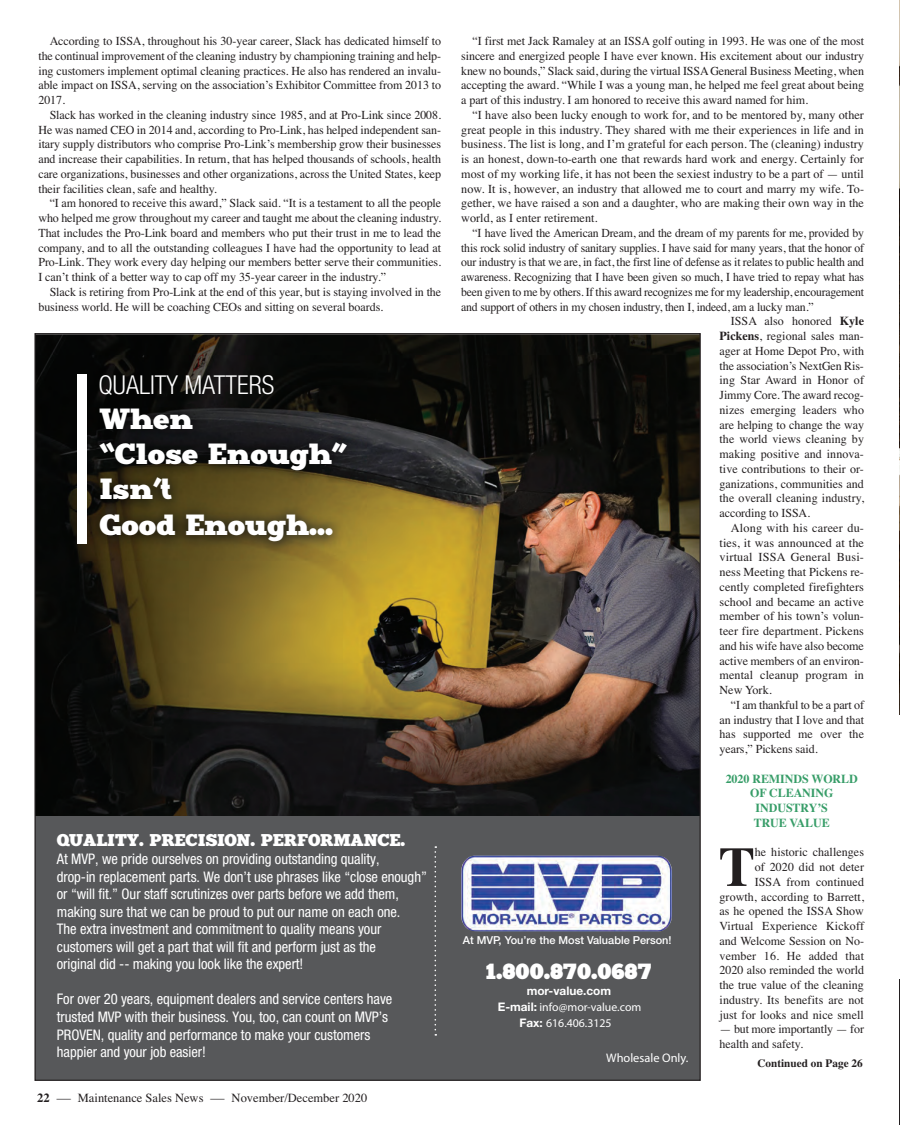
<style>
.page{position:relative;width:900px;height:1125px;background:#fff}
.page>*{position:absolute;margin:0;border:0;box-sizing:border-box;transform-origin:0 0}
.t1{font:700 55.62px "Times";color:#231f20}
.t2{font:29.25px/35.2px "Merit";color:#fff}
.t3{font:300 condensed 26.12px "Helvetica Neue LT Com";color:#fff}
.t4{font:23.62px "Merit";letter-spacing:-.005em;color:#fff}
.t5{font:17px "Merit";color:#fff}
.t6{font:condensed 14.62px/17.5px "Helvetica Neue LT Com";letter-spacing:-.005em;color:#fff}
.t7{font:12.5px "Times";color:#231f20;scale:1.5 1}
.t8{font:condensed 12.38px "Helvetica Neue";color:#fff}
.t9{font:12.25px/14.8px "Times";letter-spacing:-.005em;color:#231f20;text-align:justify}
.t10{font:12.25px "Times";letter-spacing:-.005em;color:#231f20;scale:.96 1}
.t11{font:700 12.25px/14.8px "Times";letter-spacing:-.005em;color:#379d68;text-align:center}
.t12{font:12.25px "Times";letter-spacing:.015em;color:#231f20}
.t13{font:100 11.88px "Helvetica Neue";color:#fff}
.t14{font:700 11.88px "Helvetica Neue";color:#fff}
.t15{font:700 11.25px "Times";color:#231f20}
.t16{font:500 11px "Helvetica Neue";color:#fff}
.s1{font-weight:700}
</style>
<div class="page">
<img style="left:899px;top:1px;width:1px;height:530px">
<hr style="left:899px;top:979px;width:1px;height:146px;background:#231f20">
<img style="left:899px;top:531px;width:1px;height:184px">
<div style="left:36px;top:813px;width:664px;height:267px;background:#57585a"></div>
<img style="left:36px;top:335px;width:663px;height:481px">
<svg style="left:435px;top:846px;width:1px;height:190px"></svg>
<img style="left:80px;top:385px;width:286px;height:176px">
<div style="left:77px;top:374px;width:10px;height:170px;background:#fff"></div>
<img style="left:461px;top:856px;width:211px;height:76px">
<p class="t9" style="left:38px;top:34px;width:404px;text-indent:11px">According to ISSA, throughout his 30-year career, Slack has dedicated himself to the continual improvement of the cleaning industry by championing training and help&shy;ing customers implement optimal cleaning practices. He also has rendered an invalu&shy;able impact on ISSA, serving on the association’s Exhibitor Committee from 2013 to 2017.</p>
<p class="t9" style="left:38px;top:107px;width:404px;text-indent:11px">Slack has worked in the cleaning industry since 1985, and at Pro-Link since 2008.<br>He was named CEO in 2014 and, according to Pro-Link, has helped independent san&shy;itary supply distributors who comprise Pro-Link’s membership grow their businesses and increase their capabilities. In return, that has helped thousands of schools, health care organizations, businesses and other organizations, across the United States, keep their facilities clean, safe and healthy.</p>
<p class="t9" style="left:38px;top:196px;width:404px;text-indent:11px">“I am honored to receive this award,” Slack said. “It is a testament to all the people who helped me grow throughout my career and taught me about the cleaning industry.<br>That includes the Pro-Link board and members who put their trust in me to lead the company, and to all the outstanding colleagues I have had the opportunity to lead at Pro-Link. They work every day helping our members better serve their communities.<br>I can’t think of a better way to cap off my 35-year career in the industry.”</p>
<p class="t9" style="left:38px;top:284px;width:404px;text-indent:11px">Slack is retiring from Pro-Link at the end of this year, but is staying involved in the business world. He will be coaching CEOs and sitting on several boards.</p>
<h3 class="t3" style="left:98px;top:370px;width:177px">QUALITY MATTERS</h3>
<h2 class="t2" style="left:99px;top:402px;width:249px">When<br>“Close Enough”<br>Isn't<br>Good Enough...</h2>
<h3 class="t5" style="left:57px;top:831px;width:350px">QUALITY. PRECISION. PERFORMANCE.</h3>
<p class="t6" style="left:57px;top:850px;width:372px">At MVP, we pride ourselves on providing outstanding quality,<br>drop-in replacement parts. We don’t use phrases like “close enough” or “will fit.” Our staff scrutinizes over parts before we add them, making sure that we can be proud to put our name on each one.<br>The extra investment and commitment to quality means your customers will get a part that will fit and perform just as the<br>original did -- making you look like the expert!</p>
<p class="t6" style="left:57px;top:990px;width:337px">For over 20 years, equipment dealers and service centers have trusted MVP with their business. You, too, can count on MVP’s PROVEN, quality and performance to make your customers happier and your job easier!</p>
<p class="t7" style="left:37px;top:1090px;width:222px"><span class="s1">22</span> — Maintenance Sales News — November/December 2020</p>
<p class="t9" style="left:461px;top:34px;width:404px;text-indent:11px">“I first met Jack Ramaley at an ISSA golf outing in 1993. He was one of the most sincere and energized people I have ever known. His excitement about our industry knew no bounds,” Slack said, during the virtual ISSA General Business Meeting, when accepting the award. “While I was a young man, he helped me feel great about being a part of this industry. I am honored to receive this award named for him.</p>
<p class="t9" style="left:461px;top:107px;width:404px;text-indent:11px">“I have also been lucky enough to work for, and to be mentored by, many other great people in this industry. They shared with me their experiences in life and in business. The list is long, and I’m grateful for each person. The (cleaning) industry is an honest, down-to-earth one that rewards hard work and energy. Certainly for most of my working life, it has not been the sexiest industry to be a part of — until now. It is, however, an industry that allowed me to court and marry my wife. To&shy;gether, we have raised a son and a daughter, who are making their own way in the world, as I enter retirement.</p>
<p class="t9" style="left:472px;top:225px;width:393px">“I have lived the American Dream, and the dream of my parents for me, provided by</p>
<p class="t10" style="left:461px;top:240px;width:421px">this rock solid industry of sanitary supplies. I have said for many years, that the honor of</p>
<p class="t10" style="left:461px;top:255px;width:421px">our industry is that we are, in fact, the first line of defense as it relates to public health and</p>
<p class="t10" style="left:461px;top:270px;width:421px">awareness. Recognizing that I have been given so much, I have tried to repay what has</p>
<p class="t10" style="left:461px;top:285px;width:421px">been given to me by others. If this award recognizes me for my leadership, encouragement</p>
<p class="t10" style="left:461px;top:299px;width:369px">and support of others in my chosen industry, then I, indeed, am a lucky man.”</p>
<p class="t9" style="left:731px;top:314px;width:135px">ISSA also honored <span class="s1">Kyle</span></p>
<p class="t9" style="left:720px;top:329px;width:146px"><span class="s1">Pickens</span>, regional sales man-</p>
<p class="t9" style="left:720px;top:343px;width:146px">ager at Home Depot Pro, with</p>
<p class="t9" style="left:720px;top:358px;width:146px">the association’s NextGen Ris-</p>
<p class="t9" style="left:720px;top:373px;width:146px">ing Star Award in Honor of</p>
<p class="t9" style="left:720px;top:388px;width:146px">Jimmy Core. The award recog-</p>
<p class="t9" style="left:720px;top:402px;width:146px">nizes emerging leaders who</p>
<p class="t9" style="left:720px;top:417px;width:146px">are helping to change the way</p>
<p class="t9" style="left:720px;top:432px;width:146px">the world views cleaning by</p>
<p class="t9" style="left:720px;top:447px;width:146px">making positive and innova-</p>
<p class="t9" style="left:720px;top:461px;width:146px">tive contributions to their or-</p>
<p class="t9" style="left:720px;top:476px;width:146px">ganizations, communities and</p>
<p class="t9" style="left:720px;top:491px;width:146px">the overall cleaning industry,</p>
<p class="t9" style="left:720px;top:506px;width:92px">according to ISSA.</p>
<p class="t12" style="left:731px;top:521px;width:135px">Along with his career du-</p>
<p class="t9" style="left:720px;top:535px;width:146px">ties, it was announced at the</p>
<p class="t12" style="left:720px;top:550px;width:146px">virtual ISSA General Busi-</p>
<p class="t9" style="left:720px;top:565px;width:146px">ness Meeting that Pickens re-</p>
<p class="t9" style="left:720px;top:579px;width:146px">cently completed firefighters</p>
<p class="t9" style="left:720px;top:594px;width:146px">school and became an active</p>
<p class="t9" style="left:720px;top:609px;width:146px">member of his town’s volun-</p>
<p class="t9" style="left:720px;top:624px;width:146px">teer fire department. Pickens</p>
<p class="t9" style="left:720px;top:638px;width:146px">and his wife have also become</p>
<p class="t9" style="left:720px;top:653px;width:146px">active members of an environ-</p>
<p class="t9" style="left:720px;top:668px;width:146px">mental cleanup program in</p>
<p class="t9" style="left:720px;top:683px;width:54px">New York.</p>
<p class="t9" style="left:731px;top:697px;width:135px">“I am thankful to be a part of</p>
<p class="t9" style="left:720px;top:712px;width:146px">an industry that I love and that</p>
<p class="t9" style="left:720px;top:727px;width:146px">has supported me over the</p>
<p class="t9" style="left:720px;top:742px;width:100px">years,” Pickens said.</p>
<p class="t11" style="left:726px;top:771px;width:134px">2020 REMINDS WORLD<br>OF CLEANING<br>INDUSTRY’S<br>TRUE VALUE</p>
<h1 class="t1" style="left:719px;top:834px;width:38px">T</h1>
<p class="t9" style="left:720px;top:845px;width:146px;text-align:right">he historic challenges<br>of 2020 did not deter<br>ISSA from continued growth, according to Barrett, as he opened the ISSA Show<br>Virtual Experience Kickoff and Welcome Session on No&shy;vember 16. He added that<br>2020 also reminded the world the true value of the cleaning industry. Its benefits are not just for looks and nice smell</p>
<p class="t9" style="left:720px;top:1022px;width:146px">— but more importantly — for health and safety.</p>
<p class="t16" style="left:463px;top:936px;width:210px">At MVP, You’re the Most Valuable Person!</p>
<h3 class="t4" style="left:486px;top:957px;width:167px">1.800.870.0687</h3>
<p class="t14" style="left:527px;top:986px;width:86px">mor-value.com</p>
<p class="t13" style="left:498px;top:1002px;width:145px"><span class="s1">E-mail:</span> info@mor-value.com</p>
<p class="t13" style="left:519px;top:1019px;width:94px"><span class="s1">Fax:</span> 616.406.3125</p>
<p class="t8" style="left:606px;top:1054px;width:84px">Wholesale Only.</p>
<p class="t15" style="left:757px;top:1057px;width:107px">Continued on Page 26</p>
</div>
